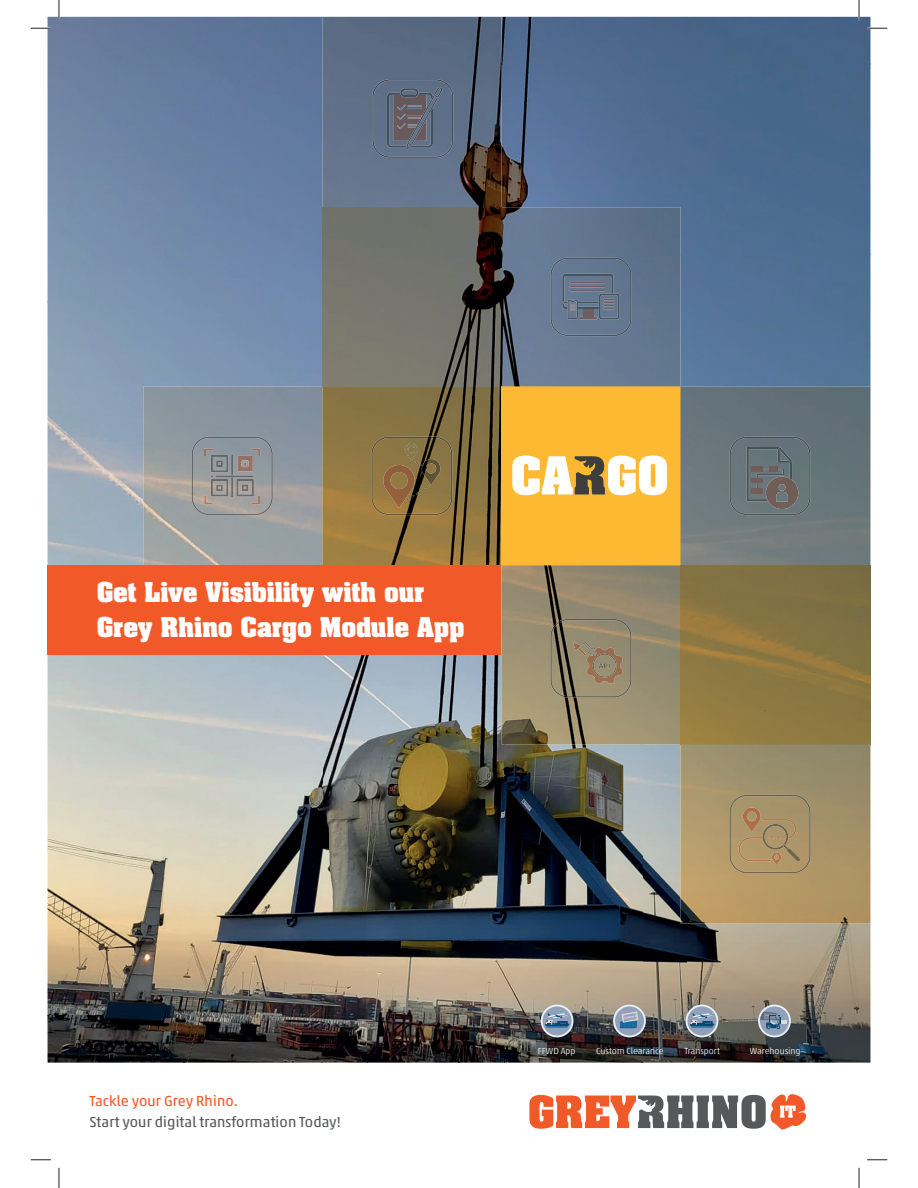
<style>
.page{position:relative;width:918px;height:1188px;background:#fff}
.page>*{position:absolute;margin:0;border:0;box-sizing:border-box;transform-origin:0 0}
.t1{font:700 23.4px/35.2px "Aachen";color:#fff}
.t2{font:14.85px "Akko W1 G";letter-spacing:-.005em;color:#57585a}
.t3{font:14.85px "Akko W1 G";color:#f15929}
.t4{font:300 8.85px "Akko W1 G";color:#fff}
</style>
<div class="page">
<img style="left:48px;top:17px;width:274px;height:285px">
<img style="left:501px;top:17px;width:369px;height:237px">
<img style="left:459px;top:655px;width:45px;height:408px">
<div style="left:681px;top:254px;width:189px;height:132px;background:#527397"></div>
<img style="left:48px;top:302px;width:136px;height:761px">
<img style="left:322px;top:655px;width:45px;height:408px">
<img style="left:642px;top:744px;width:45px;height:319px">
<img style="left:184px;top:655px;width:138px;height:408px">
<img style="left:367px;top:655px;width:92px;height:408px">
<img style="left:504px;top:744px;width:138px;height:319px">
<img style="left:687px;top:924px;width:183px;height:139px">
<svg style="left:529px;top:1094px;width:277px;height:36px"></svg>
<img style="left:143px;top:386px;width:358px;height:179px">
<img style="left:322px;top:17px;width:179px;height:369px">
<div style="left:501px;top:386px;width:180px;height:179px;background:#fdb931"></div>
<svg style="left:512px;top:455px;width:155px;height:40px"></svg>
<img style="left:501px;top:207px;width:180px;height:179px">
<img style="left:501px;top:565px;width:180px;height:179px">
<img style="left:681px;top:386px;width:189px;height:538px">
<div style="left:48px;top:565px;width:453px;height:90px;background:#f15929"></div>
<img style="left:372px;top:79px;width:81px;height:79px">
<img style="left:387px;top:93px;width:19px;height:55px">
<img style="left:393px;top:95px;width:13px;height:46px">
<img style="left:400px;top:88px;width:6px;height:9px">
<svg style="left:397px;top:105px;width:9px;height:24px"></svg>
<img style="left:406px;top:87px;width:36px;height:63px">
<svg style="left:434px;top:95px;width:4px;height:3px"></svg>
<svg style="left:408px;top:143px;width:4px;height:3px"></svg>
<img style="left:550px;top:257px;width:82px;height:79px">
<svg style="left:583px;top:309px;width:11px;height:8px"></svg>
<img style="left:562px;top:274px;width:52px;height:35px">
<img style="left:563px;top:301px;width:36px;height:3px">
<img style="left:569px;top:282px;width:36px;height:1px">
<img style="left:569px;top:286px;width:36px;height:1px">
<img style="left:569px;top:290px;width:36px;height:1px">
<img style="left:579px;top:317px;width:18px;height:3px">
<img style="left:599px;top:294px;width:21px;height:26px">
<svg style="left:604px;top:299px;width:11px;height:10px"></svg>
<img style="left:567px;top:300px;width:11px;height:19px">
<svg style="left:570px;top:300px;width:5px;height:11px"></svg>
<img style="left:729px;top:437px;width:82px;height:78px">
<img style="left:747px;top:447px;width:45px;height:54px">
<img style="left:778px;top:447px;width:14px;height:15px">
<img style="left:757px;top:468px;width:27px;height:20px">
<svg style="left:752px;top:467px;width:11px;height:4px"></svg>
<svg style="left:752px;top:478px;width:11px;height:15px"></svg>
<svg style="left:769px;top:467px;width:8px;height:4px"></svg>
<img style="left:766px;top:477px;width:32px;height:32px">
<svg style="left:776px;top:484px;width:12px;height:18px"></svg>
<img style="left:371px;top:437px;width:82px;height:78px">
<img style="left:383px;top:465px;width:32px;height:43px">
<img style="left:422px;top:459px;width:18px;height:26px">
<img style="left:405px;top:443px;width:13px;height:18px">
<img style="left:410px;top:489px;width:16px;height:9px">
<svg style="left:413px;top:460px;width:9px;height:6px"></svg>
<img style="left:550px;top:619px;width:82px;height:79px">
<img style="left:585px;top:648px;width:39px;height:36px">
<img style="left:593px;top:654px;width:24px;height:24px">
<svg style="left:599px;top:663px;width:11px;height:6px"></svg>
<svg style="left:573px;top:643px;width:10px;height:13px"></svg>
<img style="left:583px;top:642px;width:15px;height:14px">
<img style="left:729px;top:795px;width:82px;height:78px">
<img style="left:743px;top:807px;width:18px;height:25px">
<img style="left:739px;top:837px;width:26px;height:24px">
<img style="left:762px;top:819px;width:34px;height:20px">
<img style="left:763px;top:824px;width:25px;height:26px">
<svg style="left:765px;top:837px;width:35px;height:28px"></svg>
<img style="left:192px;top:437px;width:81px;height:78px">
<img style="left:211px;top:455px;width:17px;height:17px">
<img style="left:237px;top:456px;width:16px;height:15px">
<img style="left:211px;top:479px;width:17px;height:17px">
<img style="left:236px;top:479px;width:18px;height:17px">
<img style="left:231px;top:455px;width:2px;height:43px">
<img style="left:215px;top:475px;width:39px;height:3px">
<svg style="left:204px;top:449px;width:19px;height:18px"></svg>
<svg style="left:204px;top:484px;width:19px;height:21px"></svg>
<svg style="left:242px;top:449px;width:18px;height:18px"></svg>
<svg style="left:242px;top:484px;width:18px;height:21px"></svg>
<svg style="left:758px;top:1005px;width:33px;height:32px"></svg>
<div style="left:760px;top:1006px;width:29px;height:30px;background:#92a1b7;border-radius:50%"></div>
<svg style="left:760px;top:1012px;width:28px;height:17px"></svg>
<svg style="left:541px;top:1005px;width:32px;height:32px"></svg>
<div style="left:543px;top:1006px;width:29px;height:30px;background:#92a1b7;border-radius:50%"></div>
<svg style="left:545px;top:1013px;width:25px;height:15px"></svg>
<svg style="left:686px;top:1005px;width:32px;height:32px"></svg>
<div style="left:688px;top:1006px;width:29px;height:30px;background:#92a1b7;border-radius:50%"></div>
<svg style="left:690px;top:1013px;width:24px;height:15px"></svg>
<svg style="left:613px;top:1005px;width:33px;height:32px"></svg>
<div style="left:615px;top:1006px;width:29px;height:30px;background:#92a1b7;border-radius:50%"></div>
<svg style="left:620px;top:1012px;width:18px;height:16px"></svg>
<hr style="left:31px;top:27px;width:20px;height:2px;background:#fff">
<hr style="left:867px;top:27px;width:20px;height:2px;background:#fff">
<hr style="left:58px;top:0;width:2px;height:20px;background:#fff">
<hr style="left:858px;top:0;width:2px;height:20px;background:#fff">
<svg style="left:31px;top:28px;width:20px;height:1px"></svg>
<svg style="left:867px;top:28px;width:20px;height:1px"></svg>
<svg style="left:31px;top:1160px;width:20px;height:1px"></svg>
<svg style="left:867px;top:1160px;width:20px;height:1px"></svg>
<svg style="left:59px;top:0;width:1px;height:20px"></svg>
<svg style="left:59px;top:1168px;width:1px;height:20px"></svg>
<svg style="left:859px;top:0;width:1px;height:20px"></svg>
<svg style="left:859px;top:1168px;width:1px;height:20px"></svg>
<p class="t1" style="left:97px;top:577px;width:370px">Get Live Visibility with our<br>Grey Rhino Cargo Module App</p>
<p class="t3" style="left:89px;top:1093px;width:150px">Tackle your Grey Rhino.</p>
<p class="t2" style="left:89px;top:1114px;width:253px">Start your digital transformation Today!</p>
<p class="t4" style="left:538px;top:1047px;width:39px">FFWD App</p>
<p class="t4" style="left:596px;top:1046px;width:69px">Custom Clearance</p>
<p class="t4" style="left:685px;top:1046px;width:37px">Transport</p>
<p class="t4" style="left:750px;top:1046px;width:52px">Warehousing</p>
</div>
